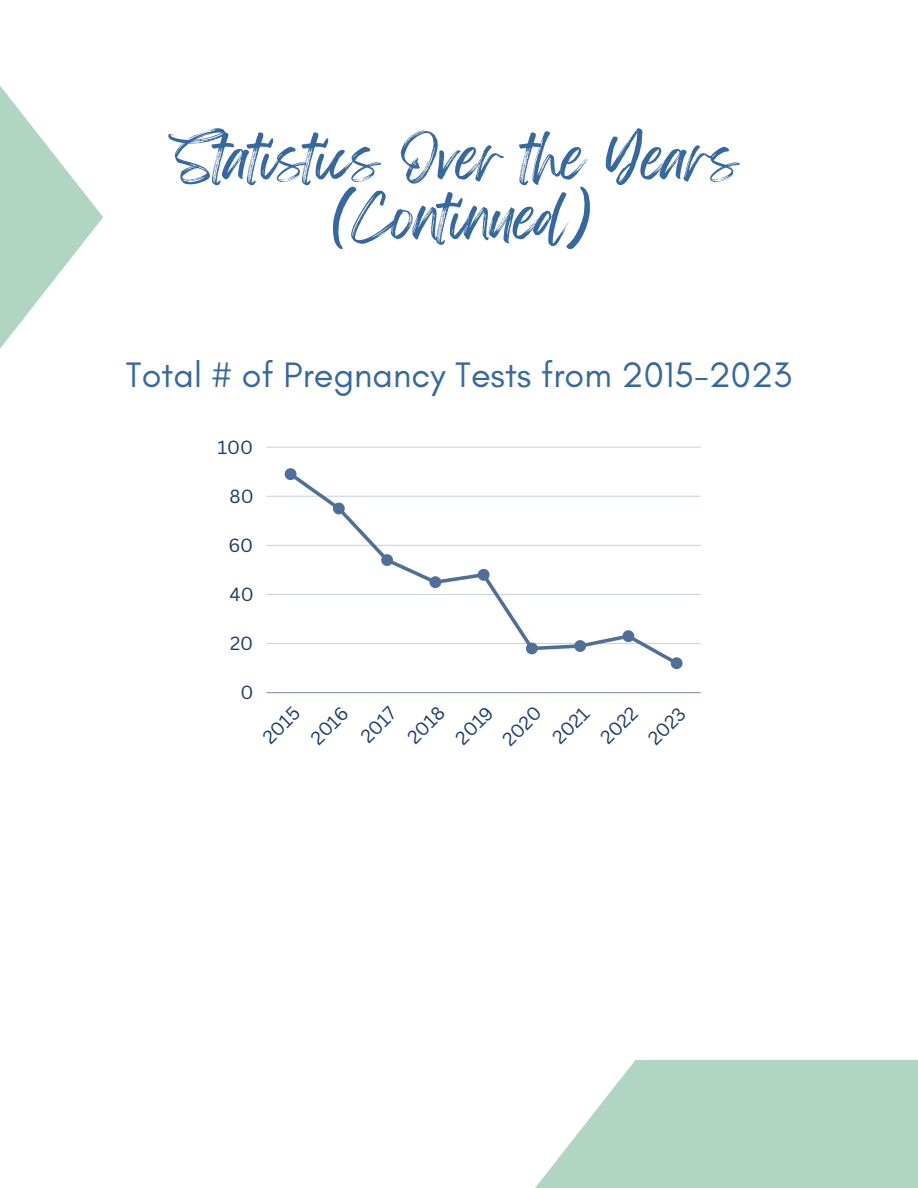
<style>
.page{position:relative;width:918px;height:1188px;background:#fff}
.page>*{position:absolute;margin:0;border:0;box-sizing:border-box;transform-origin:0 0}
.t1{font:51.15px "Feeling Passionate";color:#3568a1}
.t2{font:36px "Glacial Indifference";color:#3568a1}
.t3{font:18.45px "Canva Sans";color:#193b6d}
</style>
<div class="page">
<hr style="left:266px;top:643px;width:435px;height:1px;background:#193b6d">
<hr style="left:266px;top:594px;width:435px;height:1px;background:#193b6d">
<hr style="left:266px;top:545px;width:435px;height:1px;background:#193b6d">
<hr style="left:266px;top:496px;width:435px;height:1px;background:#193b6d">
<hr style="left:266px;top:447px;width:435px;height:1px;background:#193b6d">
<hr style="left:266px;top:692px;width:435px;height:1px;background:#193b6d">
<svg style="left:285px;top:468px;width:398px;height:201px"></svg>
<svg style="left:0;top:86px;width:103px;height:263px"></svg>
<svg style="left:535px;top:1060px;width:383px;height:128px;background:#badbca"></svg>
<p class="t1" style="left:175px;top:117px;width:566px">Statistics Over the Years</p>
<p class="t1" style="left:333px;top:176px;width:254px">(Continued)</p>
<p class="t2" style="left:126px;top:353px;width:667px">Total # of Pregnancy Tests from 2015-2023</p>
<p class="t3" style="left:218px;top:434px;width:37px">100</p>
<p class="t3" style="left:230px;top:483px;width:26px">80</p>
<p class="t3" style="left:228px;top:532px;width:26px">60</p>
<p class="t3" style="left:230px;top:581px;width:26px">40</p>
<p class="t3" style="left:230px;top:631px;width:25px">20</p>
<p class="t3" style="left:241px;top:680px;width:14px">0</p>
<p class="t3" style="left:257px;top:731px;width:45px;rotate:-45deg">2015</p>
<p class="t3" style="left:305px;top:732px;width:46px;rotate:-45deg">2016</p>
<p class="t3" style="left:355px;top:730px;width:43px;rotate:-45deg">2017</p>
<p class="t3" style="left:401px;top:732px;width:45px;rotate:-45deg">2018</p>
<p class="t3" style="left:450px;top:732px;width:46px;rotate:-45deg">2019</p>
<p class="t3" style="left:497px;top:733px;width:48px;rotate:-45deg">2020</p>
<p class="t3" style="left:547px;top:731px;width:44px;rotate:-45deg">2021</p>
<p class="t3" style="left:595px;top:731px;width:45px;rotate:-45deg">2022</p>
<p class="t3" style="left:642px;top:732px;width:45px;rotate:-45deg">2023</p>
</div>
